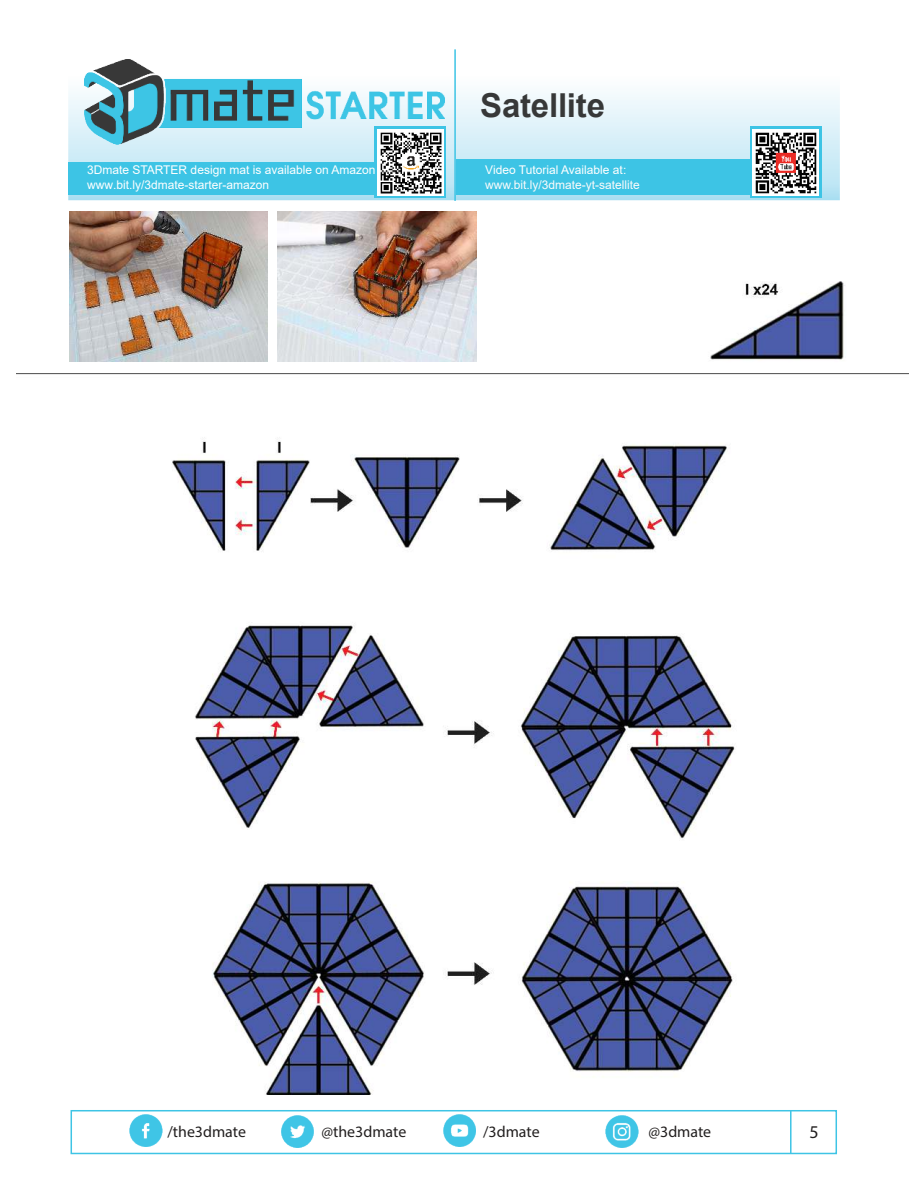
<style>
.page{position:relative;width:918px;height:1188px;background:#fff}
.page>*{position:absolute;margin:0;border:0;box-sizing:border-box;transform-origin:0 0}
.t1{font:700 33px "Arial";letter-spacing:-.005em;color:#373838}
.t2{font:18px "Myriad Pro";color:#221f1f}
.t3{font:15.9px "Myriad Pro";color:#221f1f}
.t4{font:12px/14.4px "Arial";color:#fff}
.t5{font:12px "Arial";color:#fbfbfb}
</style>
<div class="page">
<img style="left:16px;top:282px;width:893px;height:813px">
<img style="left:68px;top:92px;width:772px;height:108px">
<svg style="left:374px;top:149px;width:72px;height:48px"></svg>
<div style="left:750px;top:127px;width:71px;height:71px;background:linear-gradient(to right,#fff,#fff)"></div>
<div style="left:68px;top:162px;width:358px;height:33px;background:#3dc4e5"></div>
<div style="left:456px;top:159px;width:356px;height:36px;background:#3dc4e5"></div>
<hr style="left:454px;top:49px;width:2px;height:152px;background:#3dc4e5">
<div style="left:71px;top:1110px;width:766px;height:44px;border:2px solid #3ec4e5"></div>
<img style="left:130px;top:1114px;width:32px;height:33px">
<img style="left:606px;top:1115px;width:32px;height:32px">
<img style="left:443px;top:1114px;width:32px;height:33px">
<img style="left:281px;top:1115px;width:32px;height:32px">
<img style="left:71px;top:59px;width:381px;height:90px">
<img style="left:378px;top:129px;width:65px;height:66px">
<hr style="left:790px;top:1111px;width:2px;height:42px;background:#3ec4e5">
<img style="left:753px;top:130px;width:65px;height:65px">
<img style="left:69px;top:212px;width:199px;height:150px">
<img style="left:278px;top:212px;width:198px;height:150px">
<h1 class="t1" style="left:480px;top:93px;width:126px">Satellite</h1>
<p class="t4" style="left:87px;top:164px;width:307px">3Dmate STARTER design mat is available on Amazon at: www.bit.ly/3dmate-starter-amazon</p>
<p class="t4" style="left:485px;top:164px;width:143px">Video Tutorial Available at:</p>
<p class="t5" style="left:485px;top:180px;width:156px">www.bit.ly/3dmate-yt-satellite</p>
<h3 class="t3" style="left:167px;top:1126px;width:80px">/the3dmate</h3>
<h3 class="t3" style="left:322px;top:1126px;width:86px">@the3dmate</h3>
<h3 class="t3" style="left:483px;top:1126px;width:58px">/3dmate</h3>
<h3 class="t3" style="left:649px;top:1126px;width:64px">@3dmate</h3>
<h2 class="t2" style="left:810px;top:1125px;width:11px">5</h2>
</div>
